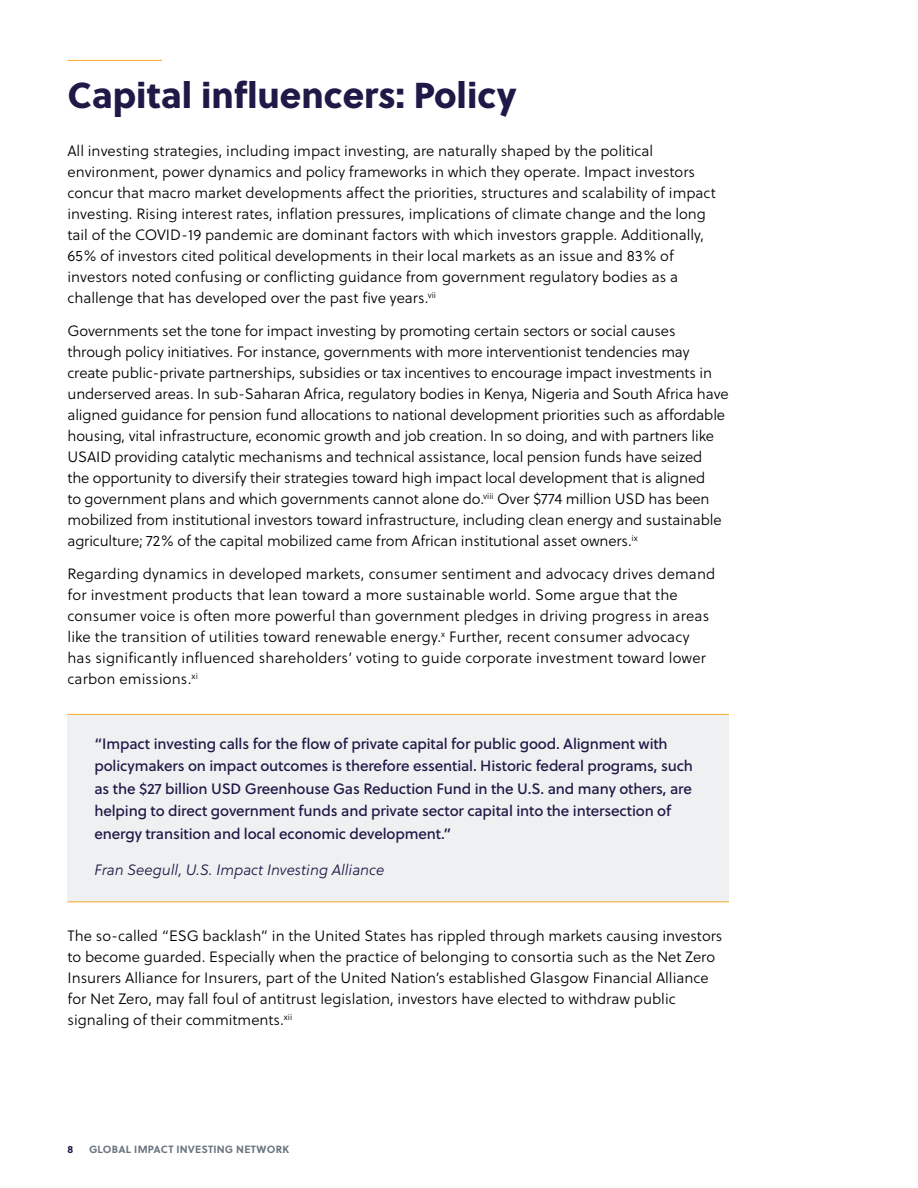
<style>
.page{position:relative;width:918px;height:1188px;background:#fff}
.page>*{position:absolute;margin:0;border:0;box-sizing:border-box;transform-origin:0 0}
.Generic_Rpt_Big_head_H1{font:36px "Soleil Xb";color:#201847}
.Generic_RPT-Body{font:15px/21px "Soleil Lt";color:#000}
.TOP_SIDEBAR_QUOTE{font:15px/22.5px "Soleil";letter-spacing:-.01em;color:#201847}
.BOTTOM_SIDEBAR_ATTRIBUTE{font:italic 15px "Soleil Lt";color:#201847}
.t1{font:700 10.5px "Soleil";letter-spacing:.02em;color:#6a757f}
.t2{font:700 10.5px "Soleil";color:#201847}
</style>
<div class="page">
<div style="left:68px;top:715px;width:661px;height:187px;background:#eef0f1"></div>
<hr style="left:68px;top:60px;width:94px;height:1px;background:#f5a822">
<hr style="left:68px;top:714px;width:661px;height:1px;background:#f5a822">
<hr style="left:68px;top:902px;width:661px;height:1px;background:#f5a822">
<p class="Generic_Rpt_Big_head_H1" style="left:68px;top:67px;width:451px">Capital influencers: Policy</p>
<p class="Generic_RPT-Body" style="left:68px;top:140px;width:650px">All investing strategies, including impact investing, are naturally shaped by the political environment, power dynamics and policy frameworks in which they operate. Impact investors concur that macro market developments affect the priorities, structures and scalability of impact investing. Rising interest rates, inflation pressures, implications of climate change and the long tail of the COVID-19 pandemic are dominant factors with which investors grapple. Additionally, 65% of investors cited political developments in their local markets as an issue and 83% of investors noted confusing or conflicting guidance from government regulatory bodies as a challenge that has developed over the past five years.<sup>vii</sup></p>
<p class="Generic_RPT-Body" style="left:68px;top:320px;width:663px">Governments set the tone for impact investing by promoting certain sectors or social causes through policy initiatives. For instance, governments with more interventionist tendencies may create public-private partnerships, subsidies or tax incentives to encourage impact investments in underserved areas. In sub-Saharan Africa, regulatory bodies in Kenya, Nigeria and South Africa have aligned guidance for pension fund allocations to national development priorities such as affordable housing, vital infrastructure, economic growth and job creation. In so doing, and with partners like USAID providing catalytic mechanisms and technical assistance, local pension funds have seized<br>the opportunity to diversify their strategies toward high impact local development that is aligned<br>to government plans and which governments cannot alone do.<sup>viii</sup> Over $774 million USD has been mobilized from institutional investors toward infrastructure, including clean energy and sustainable agriculture; 72% of the capital mobilized came from African institutional asset owners.<sup>ix</sup></p>
<p class="Generic_RPT-Body" style="left:68px;top:563px;width:649px">Regarding dynamics in developed markets, consumer sentiment and advocacy drives demand for investment products that lean toward a more sustainable world. Some argue that the consumer voice is often more powerful than government pledges in driving progress in areas like the transition of utilities toward renewable energy.<sup>x</sup> Further, recent consumer advocacy has significantly influenced shareholders’ voting to guide corporate investment toward lower carbon emissions.<sup>xi</sup></p>
<p class="TOP_SIDEBAR_QUOTE" style="left:94px;top:731px;width:600px">“Impact investing calls for the flow of private capital for public good. Alignment with policymakers on impact outcomes is therefore essential. Historic federal programs, such as the $27 billion USD Greenhouse Gas Reduction Fund in the U.S. and many others, are helping to direct government funds and private sector capital into the intersection of energy transition and local economic development.”</p>
<p class="BOTTOM_SIDEBAR_ATTRIBUTE" style="left:94px;top:859px;width:291px">Fran Seegull, U.S. Impact Investing Alliance</p>
<p class="Generic_RPT-Body" style="left:68px;top:925px;width:657px">The so-called “ESG backlash” in the United States has rippled through markets causing investors to become guarded. Especially when the practice of belonging to consortia such as the Net Zero Insurers Alliance for Insurers, part of the United Nation’s established Glasgow Financial Alliance for Net Zero, may fall foul of antitrust legislation, investors have elected to withdraw public signaling of their commitments.<sup>xii</sup></p>
<p class="t2" style="left:68px;top:1141px;width:7px">8</p>
<p class="t1" style="left:89px;top:1141px;width:202px">GLOBAL IMPACT INVESTING NETWORK</p>
</div>
